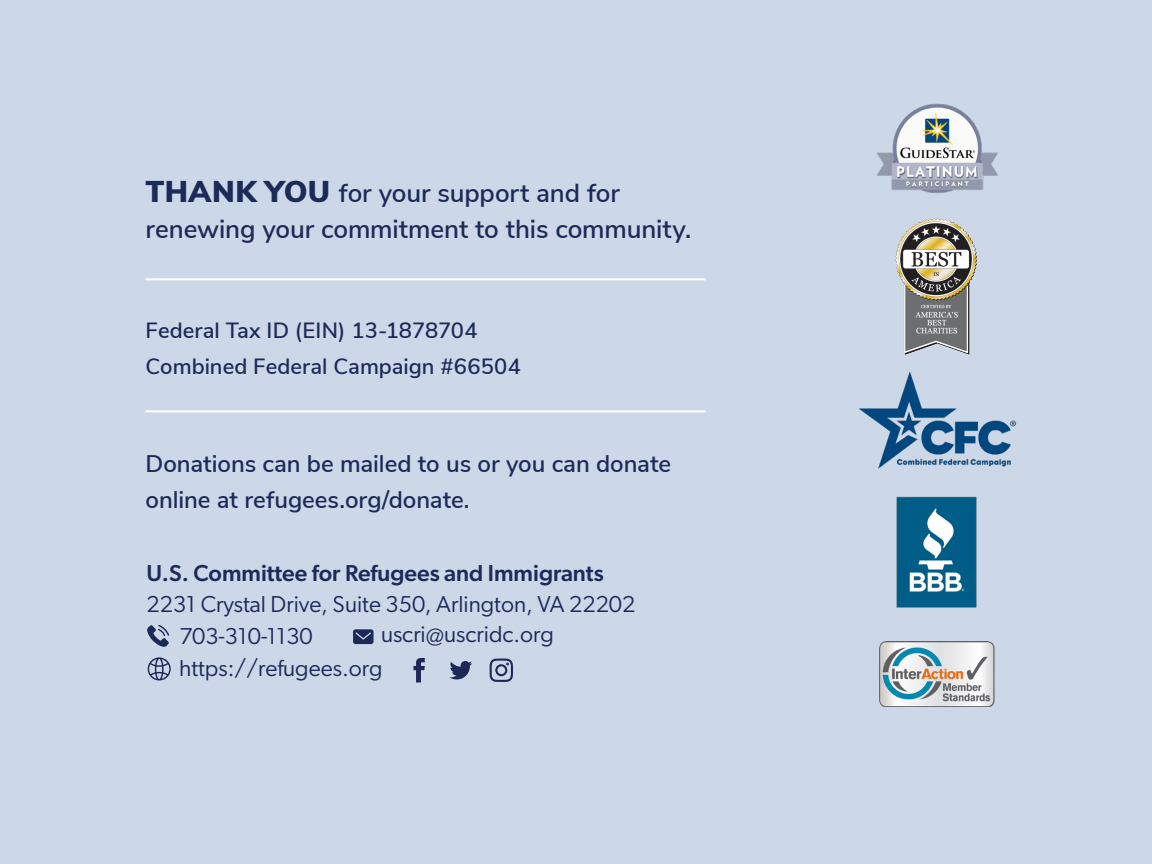
<style>
.page{position:relative;width:1152px;height:864px;background:#ccd8e8}
.page>*{position:absolute;margin:0;border:0;box-sizing:border-box;transform-origin:0 0}
.t1{font:600 26px/36px "Nunito Sans";letter-spacing:-.005em;color:#1c2a58}
.t2{font:600 24px/36px "Nunito Sans";letter-spacing:-.005em;color:#1c2a58}
.t3{font:23.2px "Gibson";color:#1c2a58}
.t4{font:500 23.2px "Gibson";color:#1c2a58}
.t5{font:600 22px/35.4px "Nunito Sans";color:#1c2a58}
.s1{font-weight:900;font-size:30px}
</style>
<div class="page">
<svg style="left:353px;top:629px;width:21px;height:15px"></svg>
<svg style="left:450px;top:661px;width:22px;height:18px"></svg>
<svg style="left:148px;top:657px;width:23px;height:23px"></svg>
<svg style="left:147px;top:625px;width:22px;height:22px"></svg>
<svg style="left:413px;top:658px;width:12px;height:24px"></svg>
<svg style="left:490px;top:659px;width:23px;height:23px"></svg>
<img style="left:877px;top:103px;width:121px;height:91px">
<img style="left:896px;top:496px;width:81px;height:112px">
<hr style="left:146px;top:278px;width:560px;height:2px;background:#fff">
<hr style="left:146px;top:410px;width:560px;height:2px;background:#fff">
<img style="left:858px;top:373px;width:158px;height:96px">
<img style="left:880px;top:642px;width:115px;height:64px">
<img style="left:895px;top:219px;width:82px;height:135px">
<p class="t1" style="left:146px;top:175px;width:547px"><span class="s1">THANK YOU</span> for your support and for renewing your commitment to this community.</p>
<p class="t5" style="left:146px;top:313px;width:377px">Federal Tax ID (EIN) 13-1878704<br>Combined Federal Campaign #66504</p>
<p class="t2" style="left:146px;top:446px;width:527px">Donations can be mailed to us or you can donate online at refugees.org/donate.</p>
<p class="t4" style="left:147px;top:559px;width:459px">U.S. Committee for Refugees and Immigrants</p>
<p class="t3" style="left:147px;top:590px;width:490px">2231 Crystal Drive, Suite 350, Arlington, VA 22202</p>
<p class="t3" style="left:179px;top:622px;width:135px">703-310-1130</p>
<p class="t3" style="left:381px;top:620px;width:174px">uscri@uscridc.org</p>
<p class="t3" style="left:179px;top:654px;width:205px">https://refugees.org</p>
</div>
